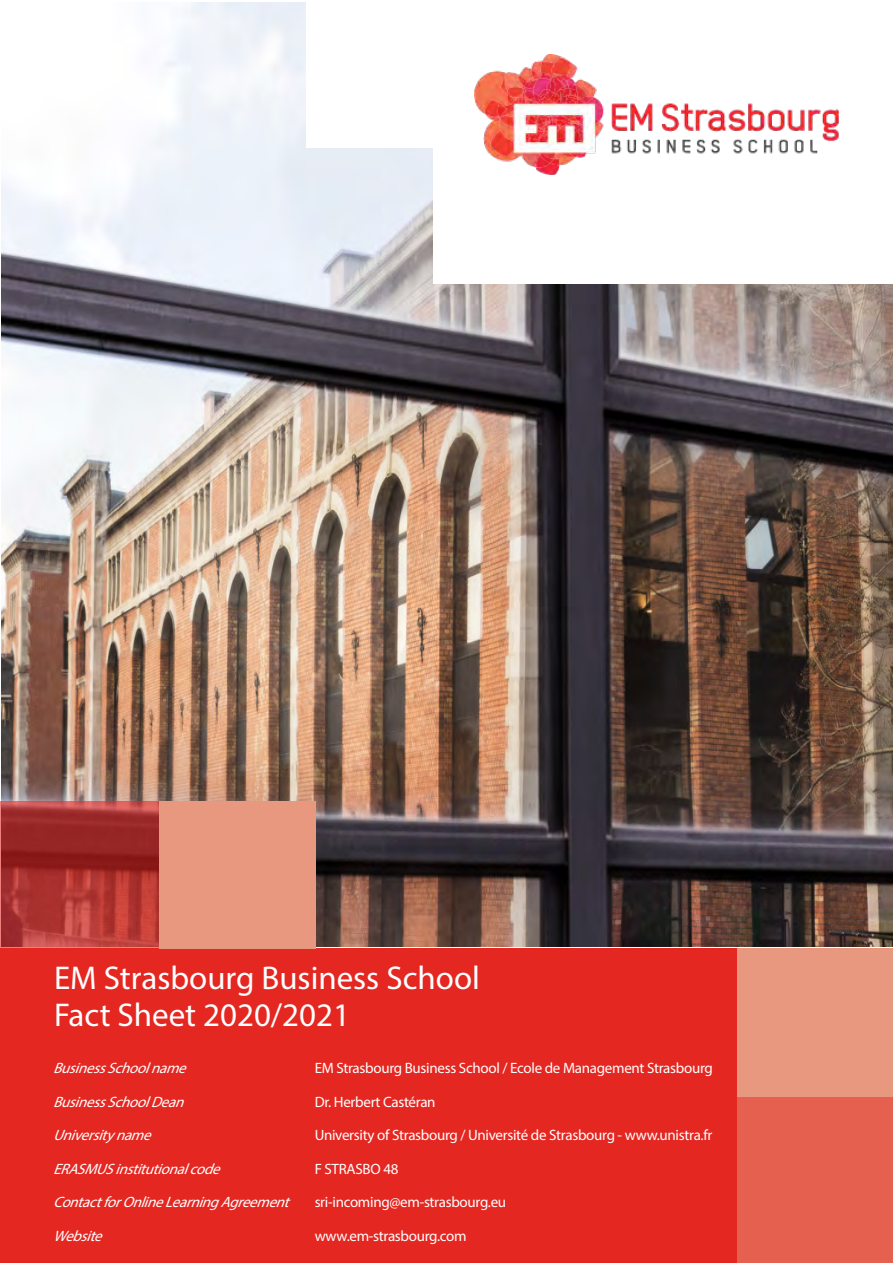
<style>
.page{position:relative;width:893px;height:1263px;background:#fff}
.page>*{position:absolute;margin:0;border:0;box-sizing:border-box;transform-origin:0 0}
.t1{font:33px/37.5px "Myriad Pro";color:#fff}
.t2{font:15px "Myriad Pro";letter-spacing:-.02em;color:#fff}
.t3{font:italic 15px "Myriad Pro";color:#fff}
</style>
<div class="page">
<img style="left:1px;top:2px;width:892px;height:944px">
<div style="left:0;top:949px;width:760px;height:130px;background:#e52721"></div>
<img style="left:433px;top:148px;width:460px;height:136px">
<img style="left:306px;top:2px;width:587px;height:146px">
<img style="left:475px;top:54px;width:364px;height:121px">
<div style="left:0;top:1079px;width:893px;height:184px;background:#e52721"></div>
<img style="left:0;top:801px;width:315px;height:148px">
<img style="left:737px;top:949px;width:156px;height:314px">
<h1 class="t1" style="left:54px;top:958px;width:427px">EM Strasbourg Business School<br>Fact Sheet 2020/2021</h1>
<p class="t3" style="left:53px;top:1059px;width:140px">BusinessSchoolname</p>
<p class="t2" style="left:315px;top:1059px;width:400px">EM Strasbourg Business School / Ecole de Management Strasbourg</p>
<p class="t3" style="left:53px;top:1092px;width:138px">BusinessSchoolDean</p>
<p class="t2" style="left:315px;top:1092px;width:122px">Dr. Herbert Castéran</p>
<p class="t3" style="left:53px;top:1126px;width:105px">Universityname</p>
<p class="t2" style="left:315px;top:1126px;width:399px">University of Strasbourg / Université de Strasbourg - www.unistra.fr</p>
<p class="t3" style="left:53px;top:1159px;width:174px">ERASMUSinstitutionalcode</p>
<p class="t2" style="left:315px;top:1159px;width:85px">F STRASBO 48</p>
<p class="t3" style="left:53px;top:1193px;width:243px">ContactforOnlineLearningAgreement</p>
<p class="t2" style="left:315px;top:1193px;width:193px">sri-incoming@em-strasbourg.eu</p>
<p class="t3" style="left:53px;top:1226px;width:56px">Website</p>
<p class="t2" style="left:315px;top:1226px;width:153px">www.em-strasbourg.com</p>
</div>
